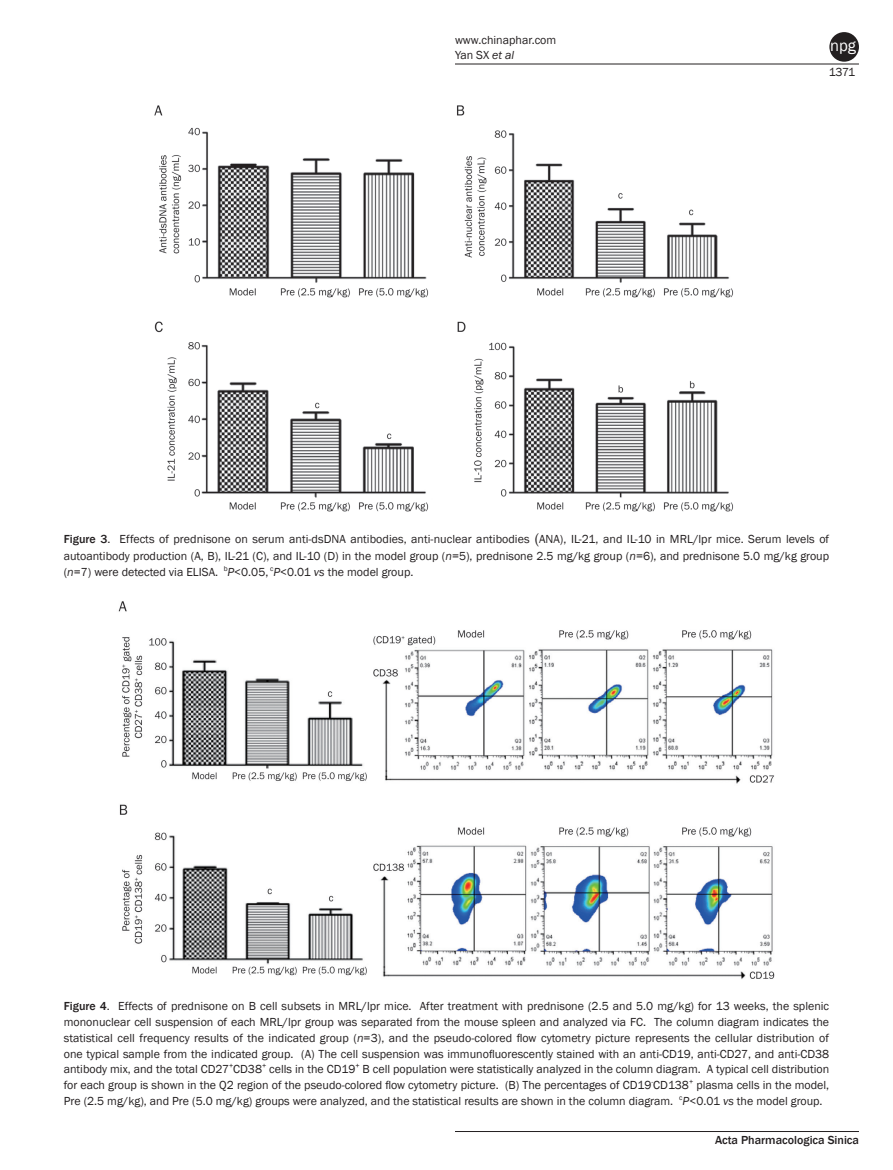
<style>
.page{position:relative;width:893px;height:1170px;background:#fff}
.page>*{position:absolute;margin:0;border:0;box-sizing:border-box;transform-origin:0 0}
.t1{font:16.5px "Franklin Gothic";color:#fff}
.t2{font:12px/15.8px "Franklin Gothic";color:#231f20;text-align:justify}
.t3{font:500 12px "Franklin Gothic";color:#231f20}
.s1{font-style:italic}
.s2{font-weight:500}
.s3{font-family:"Book Antiqua";font-size:13.5px}
</style>
<div class="page">
<hr style="left:455px;top:64px;width:404px;height:1px;background:#231f20">
<hr style="left:455px;top:1131px;width:404px;height:1px;background:#231f20">
<div style="left:829px;top:32px;width:30px;height:30px;background:#231f20;border-radius:50%"></div>
<img style="left:154px;top:105px;width:579px;height:407px">
<img style="left:118px;top:601px;width:657px;height:379px">
<p class="t2" style="left:455px;top:32px;width:103px;line-height:15px">www.chinaphar.com<br>Yan SX <span class="s1">et al</span></p>
<h1 class="t1" style="left:830px;top:35px;width:27px">npg</h1>
<p class="t2" style="left:829px;top:64px;width:28px">1371</p>
<p class="t2" style="left:64px;top:530px;width:767px;line-height:16.8px"><span class="s2">Figure 3</span>. Effects of prednisone on serum anti-dsDNA antibodies, anti-nuclear antibodies <span class="s3">(</span>ANA), IL-21, and IL-10 in MRL/lpr mice. Serum levels of autoantibody production (A, B), IL-21 (C), and IL-10 (D) in the model group (<span class="s1">n</span>=5), prednisone 2.5 mg/kg group (<span class="s1">n</span>=6), and prednisone 5.0 mg/kg group (<span class="s1">n</span>=7) were detected via ELISA. <sup>b</sup><span class="s1">P</span>&lt;0.05, <sup>c</sup><span class="s1">P</span>&lt;0.01 <span class="s1">vs</span> the model group.</p>
<p class="t2" style="left:64px;top:998px;width:767px"><span class="s2">Figure 4</span>. Effects of prednisone on B cell subsets in MRL/lpr mice. After treatment with prednisone (2.5 and 5.0 mg/kg) for 13 weeks, the splenic mononuclear cell suspension of each MRL/lpr group was separated from the mouse spleen and analyzed via FC. The column diagram indicates the statistical cell frequency results of the indicated group (<span class="s1">n</span>=3), and the pseudo-colored flow cytometry picture represents the cellular distribution of one typical sample from the indicated group. (A) The cell suspension was immunofluorescently stained with an anti-CD19, anti-CD27, and anti-CD38 antibody mix, and the total CD27<sup>+</sup>CD38<sup>+</sup> cells in the CD19<sup>+</sup> B cell population were statistically analyzed in the column diagram. A typical cell distribution for each group is shown in the Q2 region of the pseudo-colored flow cytometry picture. (B) The percentages of CD19<sup>-</sup>CD138<sup>+</sup> plasma cells in the model, Pre (2.5 mg/kg), and Pre (5.0 mg/kg) groups were analyzed, and the statistical results are shown in the column diagram. <sup>c</sup><span class="s1">P</span>&lt;0.01 <span class="s1">vs</span> the model group.</p>
<p class="t3" style="left:715px;top:1132px;width:145px">Acta Pharmacologica Sinica</p>
</div>
